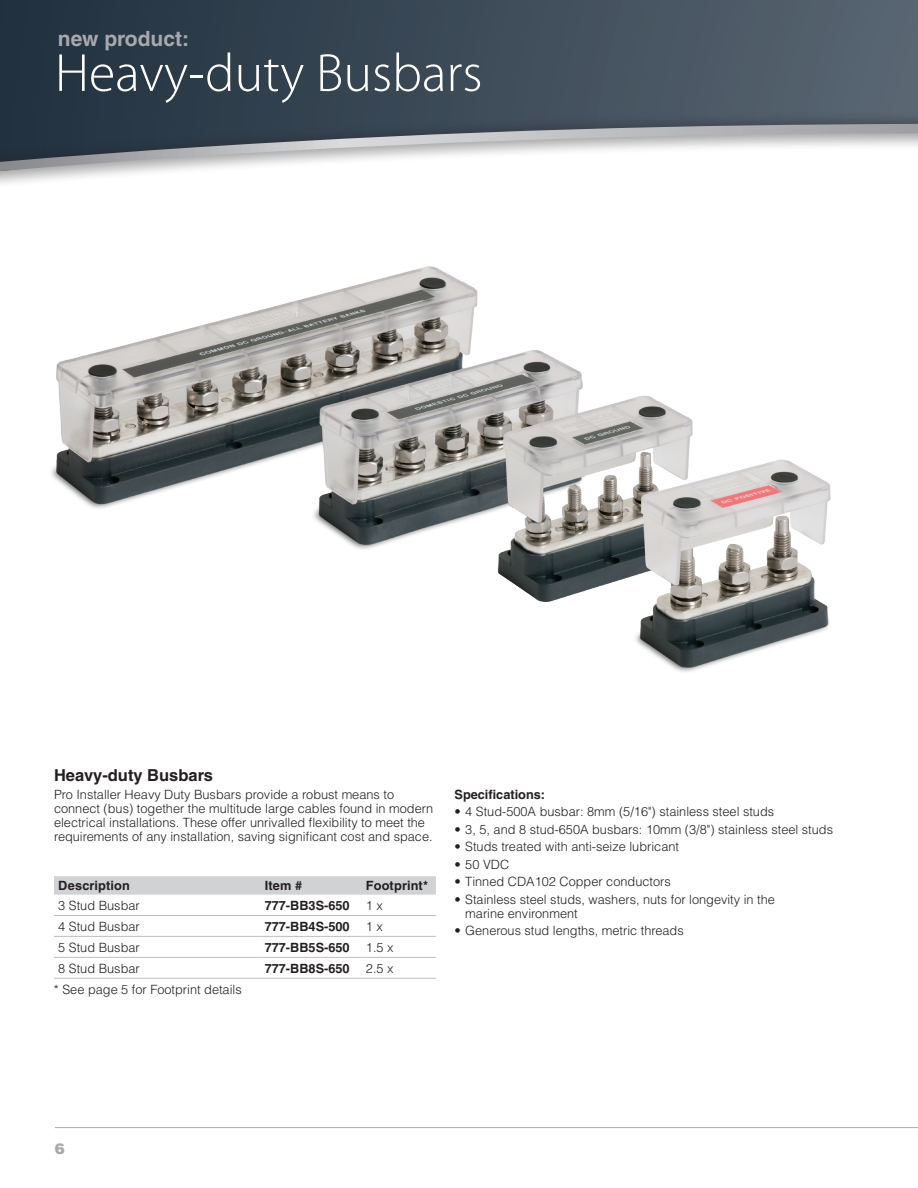
<style>
.page{position:relative;width:918px;height:1188px;background:#fff}
.page>*{position:absolute;margin:0;border:0;box-sizing:border-box;transform-origin:0 0}
.Product_Title{font:300 54px "Myriad Pro";color:#fff}
.t1{font:700 21px "Helvetica";color:#a8a9ad}
.Product_Name_JW{font:700 16.5px "Helvetica";color:#231f20}
.t2{font:900 15px "Helvetica";color:#a8a9ad}
.Body_copy_MZ{font:300 12.75px/14.2px "Helvetica";color:#231f20}
.Table_Body_copy{font:300 12.75px "Helvetica";color:#231f20}
.Retail_for_index_M{font:700 12.75px "Helvetica";color:#231f20}
.Table_Header_JW{font:700 12.75px "Helvetica";letter-spacing:.01em;color:#231f20}
.Body_copy_MZ-2{font:700 12.75px "Helvetica";color:#231f20}
</style>
<div class="page">
<hr style="left:55px;top:1127px;width:863px;height:1px;background:#a8a9ad">
<svg style="left:0;top:0;width:918px;height:111px;background:#3c4a58"></svg>
<div style="left:0;top:111px;width:918px;height:108px;background:#231f20;opacity:.75"></div>
<svg style="left:0;top:124px;width:918px;height:47px"></svg>
<div style="left:54px;top:876px;width:382px;height:19px;background:#d1d2d4"></div>
<hr style="left:54px;top:915px;width:206px;height:1px;background:#bcbdc0">
<hr style="left:260px;top:915px;width:102px;height:1px;background:#bcbdc0">
<hr style="left:362px;top:915px;width:74px;height:1px;background:#bcbdc0">
<hr style="left:54px;top:936px;width:206px;height:1px;background:#bcbdc0">
<hr style="left:260px;top:936px;width:102px;height:1px;background:#bcbdc0">
<hr style="left:362px;top:936px;width:74px;height:1px;background:#bcbdc0">
<hr style="left:54px;top:957px;width:206px;height:1px;background:#bcbdc0">
<hr style="left:260px;top:957px;width:102px;height:1px;background:#bcbdc0">
<hr style="left:362px;top:957px;width:74px;height:1px;background:#bcbdc0">
<hr style="left:54px;top:978px;width:206px;height:1px;background:#bcbdc0">
<hr style="left:362px;top:978px;width:74px;height:1px;background:#bcbdc0">
<hr style="left:260px;top:978px;width:102px;height:1px;background:#bcbdc0">
<img style="left:51px;top:266px;width:780px;height:406px">
<p class="t1" style="left:58px;top:26px;width:133px">new product:</p>
<p class="Product_Title" style="left:55px;top:43px;width:429px">Heavy-duty Busbars</p>
<p class="Product_Name_JW" style="left:54px;top:765px;width:161px">Heavy-duty Busbars</p>
<p class="Body_copy_MZ" style="left:54px;top:787px;width:381px">Pro Installer Heavy Duty Busbars provide a robust means to connect (bus) together the multitude large cables found in modern electrical installations. These offer unrivalled flexibility to meet the requirements of any installation, saving significant cost and space.</p>
<p class="Table_Header_JW" style="left:58px;top:878px;width:73px">Description</p>
<p class="Table_Header_JW" style="left:265px;top:878px;width:39px">Item #</p>
<p class="Table_Header_JW" style="left:366px;top:878px;width:64px">Footprint*</p>
<p class="Table_Body_copy" style="left:58px;top:898px;width:83px">3 Stud Busbar</p>
<p class="Retail_for_index_M" style="left:265px;top:898px;width:87px">777-BB3S-650</p>
<p class="Table_Body_copy" style="left:366px;top:898px;width:19px">1 x</p>
<p class="Table_Body_copy" style="left:58px;top:918px;width:83px">4 Stud Busbar</p>
<p class="Retail_for_index_M" style="left:265px;top:918px;width:87px">777-BB4S-500</p>
<p class="Table_Body_copy" style="left:366px;top:918px;width:19px">1 x</p>
<p class="Table_Body_copy" style="left:58px;top:939px;width:83px">5 Stud Busbar</p>
<p class="Retail_for_index_M" style="left:265px;top:939px;width:87px">777-BB5S-650</p>
<p class="Table_Body_copy" style="left:366px;top:939px;width:29px">1.5 x</p>
<p class="Table_Body_copy" style="left:58px;top:960px;width:83px">8 Stud Busbar</p>
<p class="Retail_for_index_M" style="left:265px;top:960px;width:87px">777-BB8S-650</p>
<p class="Table_Body_copy" style="left:366px;top:960px;width:29px">2.5 x</p>
<p class="Body_copy_MZ" style="left:54px;top:982px;width:189px">* See page 5 for Footprint details</p>
<p class="Body_copy_MZ-2" style="left:454px;top:786px;width:92px">Specifications:</p>
<p class="Body_copy_MZ" style="left:454px;top:804px;width:321px">• 4 Stud-500A busbar: 8mm (5/16") stainless steel studs</p>
<p class="Body_copy_MZ" style="left:454px;top:822px;width:380px">• 3, 5, and 8 stud-650A busbars: 10mm (3/8") stainless steel studs</p>
<p class="Body_copy_MZ" style="left:454px;top:839px;width:226px">• Studs treated with anti-seize lubricant</p>
<p class="Body_copy_MZ" style="left:454px;top:857px;width:56px">• 50 VDC</p>
<p class="Body_copy_MZ" style="left:454px;top:874px;width:218px">• Tinned CDA102 Copper conductors</p>
<p class="Body_copy_MZ" style="left:465px;top:892px;width:311px;text-indent:-11px">• Stainless steel studs, washers, nuts for longevity in the marine environment</p>
<p class="Body_copy_MZ" style="left:454px;top:923px;width:231px">• Generous stud lengths, metric threads</p>
<p class="t2" style="left:55px;top:1138px;width:12px">6</p>
</div>
